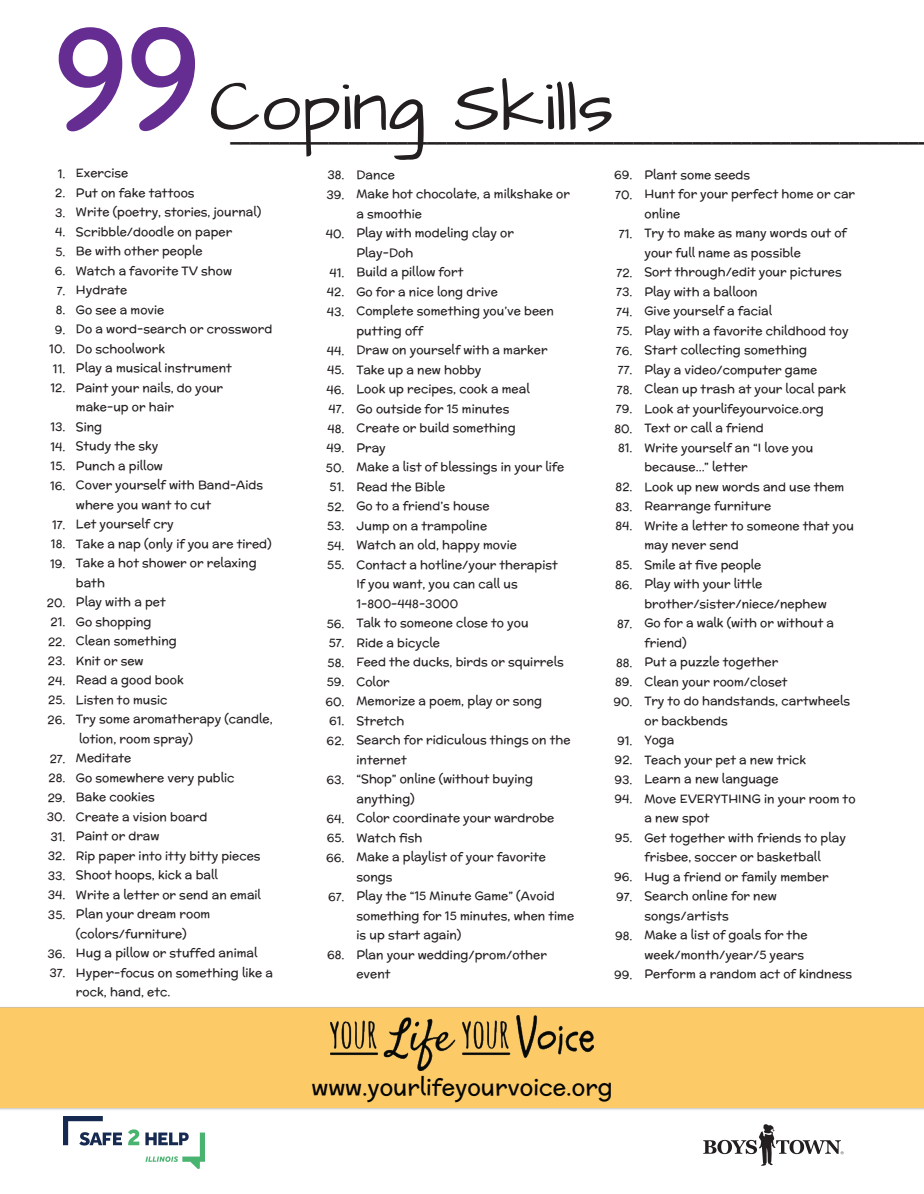
<style>
.page{position:relative;width:924px;height:1194px;background:#fff}
.page>*{position:absolute;margin:0;border:0;box-sizing:border-box;transform-origin:0 0}
.t1{font:72px "Architects Daughter";color:#231f20}
.t2{font:39.75px "Tahoma";color:#231f20;scale:.45 1}
.t3{font:22.5px "Mc Laren";letter-spacing:.005em;color:#050504}
.t4{font:12px/19.5px "Mc Laren";letter-spacing:.005em;color:#231f20}
.s1{font-family:"Kristen ITC";font-size:138.6px;color:#652d91}
</style>
<div class="page">
<div style="left:0;top:1007px;width:924px;height:103px;background:#fccb67"></div>
<img style="left:331px;top:1016px;width:262px;height:55px">
<svg style="left:703px;top:1124px;width:141px;height:42px"></svg>
<img style="left:64px;top:1117px;width:141px;height:52px">
<h1 class="t1" style="left:55px;top:59px;width:560px"><span class="s1">99</span>Coping Skills</h1>
<h2 class="t2" style="left:230px;top:98px;width:1552px">_______________________________________________________________________</h2>
<p class="t4" style="left:49px;top:163px;width:18px;text-align:right">1.<br>2.<br>3.<br>4.<br>5.<br>6.<br>7.<br>8.<br>9.<br>10.<br>11.<br>12.</p>
<p class="t4" style="left:50px;top:417px;width:17px;text-align:justify">13.<br>14.<br>15.<br>16.</p>
<p class="t4" style="left:50px;top:514px;width:17px;text-align:justify">17.<br>18.<br>19.</p>
<p class="t4" style="left:47px;top:592px;width:20px;text-align:justify">20.<br>21.<br>22.<br>23.<br>24.<br>25.<br>26.</p>
<p class="t4" style="left:47px;top:748px;width:20px;text-align:center">27.<br>28.<br>29.<br>30.<br>31.<br>32.<br>33.<br>34.<br>35.</p>
<p class="t4" style="left:47px;top:943px;width:20px">36.<br>37.</p>
<p class="t4" style="left:76px;top:163px;width:199px">Exercise<br>Put on fake tattoos<br>Write (poetry, stories, journal)<br>Scribble/doodle on paper<br>Be with other people<br>Watch a favorite TV show<br>Hydrate<br>Go see a movie<br>Do a word-search or crossword<br>Do schoolwork<br>Play a musical instrument<br>Paint your nails, do your make-up or hair<br>Sing<br>Study the sky<br>Punch a pillow<br>Cover yourself with Band-Aids where you want to cut<br>Let yourself cry<br>Take a nap (only if you are tired)<br>Take a hot shower or relaxing bath<br>Play with a pet<br>Go shopping<br>Clean something<br>Knit or sew<br>Read a good book<br>Listen to music<br>Try some aromatherapy (candle, lotion, room spray)<br>Meditate<br>Go somewhere very public<br>Bake cookies<br>Create a vision board<br>Paint or draw<br>Rip paper into itty bitty pieces<br>Shoot hoops, kick a ball<br>Write a letter or send an email<br>Plan your dream room (colors/furniture)<br>Hug a pillow or stuffed animal<br>Hyper-focus on something like a rock, hand, etc.</p>
<p class="t4" style="left:326px;top:165px;width:20px">38.<br>39.</p>
<p class="t4" style="left:326px;top:223px;width:20px">40.</p>
<p class="t4" style="left:327px;top:262px;width:19px;text-align:justify">41.<br>42.<br>43.</p>
<p class="t4" style="left:326px;top:340px;width:20px;text-align:center">44.<br>45.<br>46.<br>47.<br>48.<br>49.<br>50.<br>51.<br>52.<br>53.<br>54.<br>55.</p>
<p class="t4" style="left:325px;top:613px;width:21px;text-align:center">56.<br>57.<br>58.<br>59.<br>60.<br>61.<br>62.</p>
<p class="t4" style="left:326px;top:769px;width:20px">63.</p>
<p class="t4" style="left:326px;top:808px;width:20px;text-align:justify">64.<br>65.<br>66.</p>
<p class="t4" style="left:328px;top:886px;width:18px">67.</p>
<p class="t4" style="left:327px;top:945px;width:19px">68.</p>
<p class="t4" style="left:356px;top:165px;width:219px">Dance<br>Make hot chocolate, a milkshake or a smoothie<br>Play with modeling clay or<br>Play-Doh<br>Build a pillow fort<br>Go for a nice long drive<br>Complete something you’ve been putting off<br>Draw on yourself with a marker<br>Take up a new hobby<br>Look up recipes, cook a meal<br>Go outside for 15 minutes<br>Create or build something<br>Pray<br>Make a list of blessings in your life<br>Read the Bible<br>Go to a friend’s house<br>Jump on a trampoline<br>Watch an old, happy movie<br>Contact a hotline/your therapist<br>If you want, you can call us<br>1-800-448-3000<br>Talk to someone close to you<br>Ride a bicycle<br>Feed the ducks, birds or squirrels<br>Color<br>Memorize a poem, play or song<br>Stretch<br>Search for ridiculous things on the internet<br>“Shop” online (without buying anything)<br>Color coordinate your wardrobe<br>Watch fish<br>Make a playlist of your favorite songs<br>Play the “15 Minute Game” (Avoid something for 15 minutes, when time is up start again)<br>Plan your wedding/prom/other event</p>
<p class="t4" style="left:614px;top:165px;width:20px">69.<br>70.</p>
<p class="t4" style="left:619px;top:223px;width:15px">71.</p>
<p class="t4" style="left:614px;top:262px;width:20px;text-align:center">72.<br>73.<br>74.<br>75.<br>76.<br>77.<br>78.<br>79.<br>80.<br>81.</p>
<p class="t4" style="left:615px;top:477px;width:19px;text-align:justify">82.<br>83.<br>84.</p>
<p class="t4" style="left:615px;top:555px;width:19px">85.<br>86.</p>
<p class="t4" style="left:617px;top:613px;width:17px">87.</p>
<p class="t4" style="left:613px;top:652px;width:21px;text-align:justify">88.<br>89.<br>90.</p>
<p class="t4" style="left:614px;top:730px;width:20px;text-align:justify">91.<br>92.<br>93.<br>94.</p>
<p class="t4" style="left:615px;top:828px;width:19px">95.</p>
<p class="t4" style="left:614px;top:867px;width:20px">96.<br>97.</p>
<p class="t4" style="left:615px;top:925px;width:19px">98.</p>
<p class="t4" style="left:614px;top:964px;width:20px">99.</p>
<p class="t4" style="left:644px;top:165px;width:213px">Plant some seeds<br>Hunt for your perfect home or car online<br>Try to make as many words out of your full name as possible<br>Sort through/edit your pictures<br>Play with a balloon<br>Give yourself a facial<br>Play with a favorite childhood toy<br>Start collecting something<br>Play a video/computer game<br>Clean up trash at your local park<br>Look at yourlifeyourvoice.org<br>Text or call a friend<br>Write yourself an “I love you because...” letter<br>Look up new words and use them<br>Rearrange furniture<br>Write a letter to someone that you may never send<br>Smile at five people<br>Play with your little brother/sister/niece/nephew<br>Go for a walk (with or without a friend)<br>Put a puzzle together<br>Clean your room/closet<br>Try to do handstands, cartwheels or backbends<br>Yoga<br>Teach your pet a new trick<br>Learn a new language<br>Move EVERYTHING in your room to a new spot<br>Get together with friends to play frisbee, soccer or basketball<br>Hug a friend or family member<br>Search online for new songs/artists<br>Make a list of goals for the week/month/year/5 years<br>Perform a random act of kindness</p>
<h3 class="t3" style="left:311px;top:1071px;width:303px">www.yourlifeyourvoice.org</h3>
</div>
